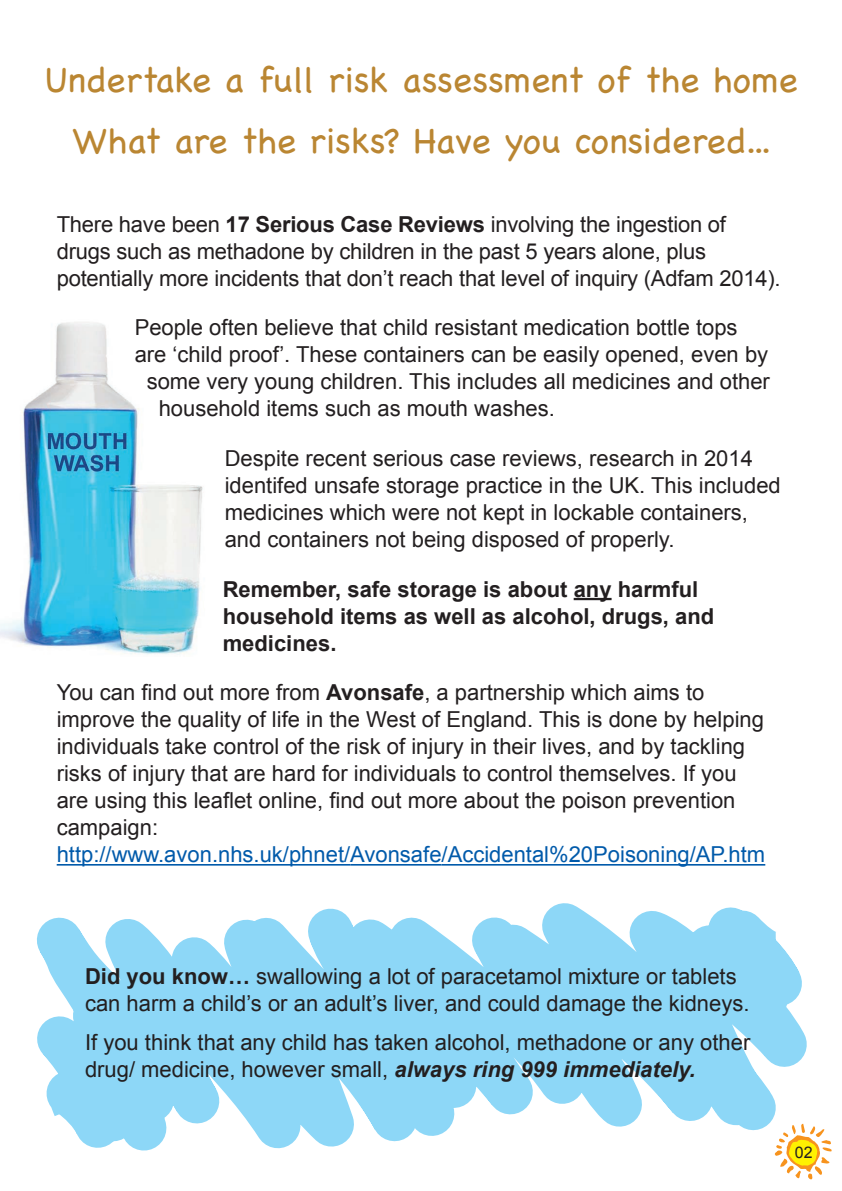
<style>
.page{position:relative;width:842px;height:1191px;background:#fff}
.page>*{position:absolute;margin:0;border:0;box-sizing:border-box;transform-origin:0 0}
.t1{font:36px "Chalkboard";color:#ba8632}
.t2{font:22px/27px "Arial";color:#231f20}
.t3{font:700 22px/27px "Arial";color:#231f20}
.t4{font:22px "Arial";color:#015aaa}
.t5{font:16px "Arial";color:#231f20}
.s1{font-weight:700}
.s2{font-weight:700;font-style:italic}
</style>
<div class="page">
<svg style="left:37px;top:903px;width:770px;height:247px"></svg>
<img style="left:0;top:322px;width:203px;height:333px">
<svg style="left:775px;top:1123px;width:57px;height:56px"></svg>
<hr style="left:574px;top:598px;width:38px;height:2px;background:#231f20">
<hr style="left:57px;top:864px;width:293px;height:1px;background:#015aaa">
<hr style="left:350px;top:864px;width:92px;height:1px;background:#015aaa">
<hr style="left:442px;top:864px;width:323px;height:1px;background:#015aaa">
<p class="t1" style="left:44px;top:58px;width:755px">Undertake a full risk assessment of the home</p>
<p class="t1" style="left:72px;top:120px;width:701px">What are the risks? Have you considered...</p>
<p class="t2" style="left:57px;top:210px;width:725px">There have been <span class="s1">17 Serious Case Reviews</span> involving the ingestion of drugs such as methadone by children in the past 5 years alone, plus potentially more incidents that don’t reach that level of inquiry (Adfam 2014).</p>
<p class="t2" style="left:135px;top:314px;width:604px">People often believe that child resistant medication bottle tops</p>
<p class="t2" style="left:135px;top:341px;width:635px">are ‘child proof’. These containers can be easily opened, even by</p>
<p class="t2" style="left:147px;top:368px;width:625px">some very young children. This includes all medicines and other</p>
<p class="t2" style="left:159px;top:395px;width:398px">household items such as mouth washes.</p>
<p class="t2" style="left:225px;top:445px;width:558px">Despite recent serious case reviews, research in 2014 identifed unsafe storage practice in the UK. This included medicines which were not kept in lockable containers, and containers not being disposed of properly.</p>
<p class="t3" style="left:223px;top:576px;width:493px">Remember, safe storage is about any harmful household items as well as alcohol, drugs, and medicines.</p>
<p class="t2" style="left:57px;top:679px;width:709px">You can find out more from <span class="s1">Avonsafe</span>, a partnership which aims to improve the quality of life in the West of England. This is done by helping individuals take control of the risk of injury in their lives, and by tackling risks of injury that are hard for individuals to control themselves. If you are using this leaflet online, find out more about the poison prevention campaign:</p>
<p class="t4" style="left:57px;top:840px;width:710px">http://www.avon.nhs.uk/phnet/Avonsafe/Accidental%20Poisoning/AP.htm</p>
<p class="t2" style="left:85px;top:963px;width:666px"><span class="s1">Did you know…</span> swallowing a lot of paracetamol mixture or tablets can harm a child’s or an adult’s liver, and could damage the kidneys.</p>
<p class="t2" style="left:85px;top:1028px;width:667px">If you think that any child has taken alcohol, methadone or any other drug/ medicine, however small, <span class="s2">always ring 999 immediately.</span></p>
<p class="t5" style="left:795px;top:1142px;width:19px">02</p>
</div>
